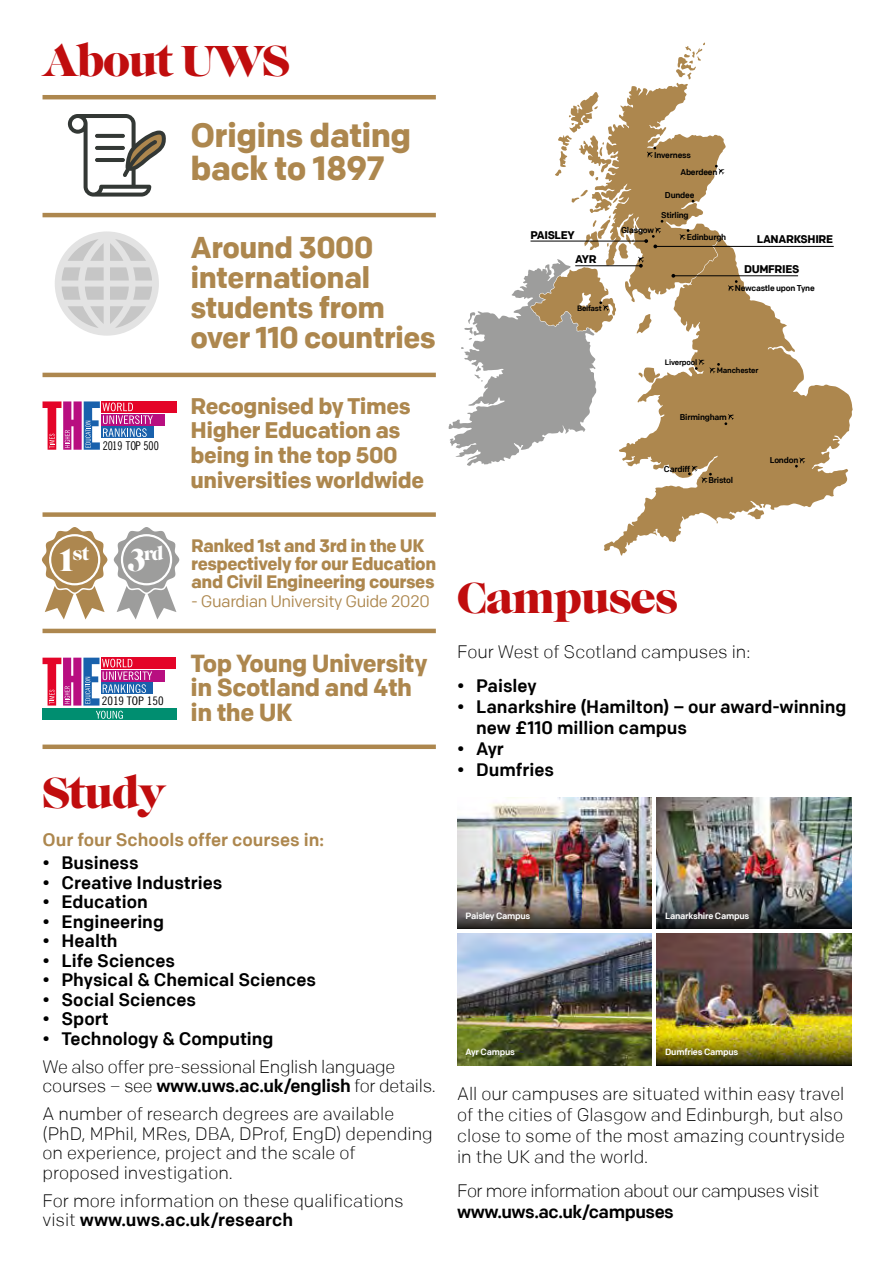
<style>
.page{position:relative;width:893px;height:1263px;background:#fff}
.page>*{position:absolute;margin:0;border:0;box-sizing:border-box;transform-origin:0 0}
.t1{font:45px "Caslon Graphique EF";letter-spacing:-.025em;color:#c00d0e}
.t2{font:700 33.6px/33.6px "Chrono Web";letter-spacing:-.02em;color:#ad874e}
.t3{font:700 30px/30px "Chrono Web";letter-spacing:-.02em;color:#ad874e}
.t4{font:700 24.6px/24.6px "Chrono Web";letter-spacing:-.02em;color:#ad874e}
.t5{font:700 22.5px/24.6px "Chrono Web";letter-spacing:-.02em;color:#ad874e}
.t6{font:19.2px "Caslon Graphique EF";color:#fff}
.t7{font:300 18px/19.5px "Chrono Web";color:#000}
.t8{font:500 18px/21px "Chrono Web";color:#000}
.t9{font:700 18px/18px "Chrono Web";letter-spacing:-.025em;color:#ad874e}
.t10{font:300 18px "Chrono Web";letter-spacing:-.025em;color:#000}
.t11{font:500 18px "Chrono Web";color:#ad874e}
.t12{font:500 18px "Chrono Web";letter-spacing:-.025em;color:#000}
.t13{font:16.5px "Chrono Web";letter-spacing:-.025em;color:#ad874e}
.t14{font:condensed 12px "News Gothic BT";color:#000}
.t15{font:condensed 11.85px "News Gothic BT";color:#000;scale:1.11 1}
.t16{font:700 11.1px "Chrono Web";letter-spacing:-.03em;color:#000}
.t17{font:500 9px "Chrono Web";letter-spacing:-.025em;color:#fff}
.t18{font:500 8.4px "Chrono Web";letter-spacing:-.025em;color:#000}
.t19{font:500 7.8px "Chrono Web";letter-spacing:-.025em;color:#000}
.s1{font-size:33px}
.s2{font-weight:500}
</style>
<div class="page">
<img style="left:657px;top:934px;width:194px;height:96px">
<img style="left:657px;top:1030px;width:194px;height:35px">
<img style="left:457px;top:798px;width:195px;height:97px">
<img style="left:457px;top:895px;width:195px;height:34px">
<hr style="left:43px;top:213px;width:393px;height:4px;background:#ad874e">
<hr style="left:43px;top:95px;width:393px;height:4px;background:#ad874e">
<div style="left:43px;top:512px;width:393px;height:5px;background:#ad874e"></div>
<hr style="left:43px;top:373px;width:393px;height:4px;background:#ad874e">
<hr style="left:43px;top:629px;width:393px;height:4px;background:#ad874e">
<div style="left:43px;top:744px;width:393px;height:5px;background:#ad874e"></div>
<div style="left:55px;top:231px;width:104px;height:105px;background:#e3e3e3;border-radius:50%"></div>
<svg style="left:62px;top:267px;width:42px;height:14px"></svg>
<svg style="left:68px;top:239px;width:36px;height:22px"></svg>
<svg style="left:110px;top:267px;width:42px;height:14px"></svg>
<svg style="left:110px;top:239px;width:36px;height:22px"></svg>
<svg style="left:62px;top:287px;width:42px;height:13px"></svg>
<svg style="left:110px;top:287px;width:42px;height:13px"></svg>
<svg style="left:68px;top:306px;width:36px;height:22px"></svg>
<svg style="left:110px;top:306px;width:36px;height:22px"></svg>
<svg style="left:68px;top:114px;width:98px;height:83px"></svg>
<svg style="left:95px;top:134px;width:30px;height:4px"></svg>
<hr style="left:95px;top:146px;width:30px;height:4px;background:#333835;border-radius:2px">
<hr style="left:95px;top:158px;width:30px;height:4px;background:#333835;border-radius:2px">
<div style="left:101px;top:402px;width:76px;height:11px;background:#e40428"></div>
<div style="left:101px;top:414px;width:64px;height:11px;background:#b80e80"></div>
<svg style="left:43px;top:401px;width:110px;height:49px"></svg>
<div style="left:101px;top:658px;width:75px;height:11px;background:#e40428"></div>
<div style="left:43px;top:709px;width:134px;height:11px;background:#008e70"></div>
<div style="left:101px;top:670px;width:63px;height:11px;background:#b80e80"></div>
<div style="left:101px;top:683px;width:52px;height:11px;background:#1961ac"></div>
<svg style="left:43px;top:658px;width:109px;height:47px"></svg>
<svg style="left:96px;top:711px;width:27px;height:8px"></svg>
<svg style="left:604px;top:245px;width:249px;height:311px"></svg>
<hr style="left:673px;top:275px;width:125px;height:1px;background:#000">
<hr style="left:655px;top:246px;width:179px;height:1px;background:#000">
<svg style="left:795px;top:457px;width:10px;height:11px"></svg>
<img style="left:457px;top:934px;width:195px;height:131px">
<img style="left:657px;top:798px;width:194px;height:97px">
<svg style="left:448px;top:43px;width:290px;height:440px"></svg>
<img style="left:657px;top:895px;width:194px;height:34px">
<svg style="left:42px;top:527px;width:65px;height:92px"></svg>
<div style="left:51px;top:536px;width:47px;height:47px;background:#ad874f;border-radius:50%"></div>
<svg style="left:114px;top:527px;width:65px;height:92px"></svg>
<div style="left:123px;top:536px;width:47px;height:47px;background:#9d9d9c;border-radius:50%"></div>
<h1 class="t1" style="left:43px;top:34px;width:249px">About UWS</h1>
<h2 class="t2" style="left:191px;top:118px;width:222px">Origins dating back to 1897</h2>
<p class="t14" style="left:103px;top:438px;width:58px">2019 TOP 500</p>
<p class="t6" style="left:60px;top:542px;width:105px"><span class="s1">1</span>st <span class="s1">3</span>rd</p>
<p class="t15" style="left:102px;top:694px;width:57px">2019 TOP 150</p>
<h1 class="t1" style="left:43px;top:766px;width:124px">Study</h1>
<h3 class="t3" style="left:191px;top:232px;width:247px">Around 3000 international students from over 110 countries</h3>
<p class="t5" style="left:191px;top:393px;width:235px">Recognised by Times<br>Higher Education as being in the top 500 universities worldwide</p>
<p class="t9" style="left:191px;top:536px;width:247px">Ranked 1st and 3rd in the UK respectively for our Education and Civil Engineering courses</p>
<p class="t13" style="left:191px;top:593px;width:240px">- Guardian University Guide 2020</p>
<h3 class="t4" style="left:191px;top:651px;width:238px">Top Young University in Scotland and 4th in the UK</h3>
<p class="t11" style="left:43px;top:829px;width:283px">Our four Schools offer courses in:</p>
<p class="t8" style="left:43px;top:852px;width:98px">• Business</p>
<p class="t8" style="left:43px;top:872px;width:181px">• Creative Industries</p>
<p class="t8" style="left:43px;top:891px;width:107px">• Education</p>
<p class="t8" style="left:43px;top:911px;width:123px">• Engineering</p>
<p class="t8" style="left:43px;top:930px;width:77px">• Health</p>
<p class="t8" style="left:43px;top:950px;width:134px">• Life Sciences</p>
<p class="t8" style="left:43px;top:969px;width:275px">• Physical &amp; Chemical Sciences</p>
<p class="t8" style="left:43px;top:989px;width:155px">• Social Sciences</p>
<p class="t8" style="left:43px;top:1008px;width:68px">• Sport</p>
<p class="t8" style="left:43px;top:1028px;width:233px">• Technology &amp; Computing</p>
<p class="t7" style="left:43px;top:1057px;width:395px">We also offer pre-sessional English language courses – see <span class="s2">www.uws.ac.uk/english</span> for details.</p>
<p class="t7" style="left:43px;top:1104px;width:392px">A number of research degrees are available (PhD, MPhil, MRes, DBA, DProf, EngD) depending on experience, project and the scale of proposed investigation.</p>
<p class="t7" style="left:43px;top:1191px;width:363px">For more information on these qualifications visit <span class="s2">www.uws.ac.uk/research</span></p>
<p class="t18" style="left:654px;top:150px;width:38px">Inverness</p>
<p class="t18" style="left:680px;top:167px;width:38px">Aberdeen</p>
<p class="t18" style="left:665px;top:190px;width:31px">Dundee</p>
<p class="t16" style="left:530px;top:228px;width:46px">PAISLEY</p>
<p class="t16" style="left:575px;top:253px;width:23px">AYR</p>
<p class="t19" style="left:577px;top:304px;width:26px">Belfast</p>
<p class="t18" style="left:661px;top:211px;width:29px">Stirling</p>
<p class="t18" style="left:621px;top:226px;width:34px">Glasgow</p>
<p class="t18" style="left:687px;top:233px;width:41px">Edinburgh</p>
<p class="t16" style="left:757px;top:233px;width:78px">LANARKSHIRE</p>
<p class="t16" style="left:744px;top:263px;width:57px">DUMFRIES</p>
<p class="t18" style="left:735px;top:283px;width:81px">Newcastle upon Tyne</p>
<p class="t19" style="left:665px;top:358px;width:34px">Liverpool</p>
<p class="t19" style="left:717px;top:366px;width:43px">Manchester</p>
<p class="t18" style="left:680px;top:412px;width:49px">Birmingham</p>
<p class="t18" style="left:664px;top:464px;width:28px">Cardiff</p>
<p class="t18" style="left:708px;top:475px;width:26px">Bristol</p>
<p class="t18" style="left:770px;top:456px;width:30px">London</p>
<h1 class="t1" style="left:457px;top:571px;width:222px">Campuses</h1>
<p class="t7" style="left:457px;top:642px;width:295px">Four West of Scotland campuses in:</p>
<p class="t8" style="left:457px;top:675px;width:81px">• Paisley</p>
<p class="t8" style="left:476px;top:696px;width:372px;text-indent:-19px">• Lanarkshire (Hamilton) – our award-winning new £110 million campus</p>
<p class="t8" style="left:457px;top:738px;width:48px">• Ayr</p>
<p class="t8" style="left:457px;top:759px;width:98px">• Dumfries</p>
<p class="t17" style="left:466px;top:910px;width:66px">Paisley Campus</p>
<p class="t17" style="left:665px;top:910px;width:86px">Lanarkshire Campus</p>
<p class="t17" style="left:466px;top:1047px;width:51px">Ayr Campus</p>
<p class="t17" style="left:665px;top:1047px;width:75px">Dumfries Campus</p>
<p class="t7" style="left:457px;top:1083px;width:389px;line-height:21px;text-align:justify">All our campuses are situated within easy travel of the cities of Glasgow and Edinburgh, but also close to some of the most amazing countryside in the UK and the world.</p>
<p class="t10" style="left:457px;top:1181px;width:364px">For more information about our campuses visit</p>
<p class="t12" style="left:457px;top:1202px;width:218px">www.uws.ac.uk/campuses</p>
</div>
